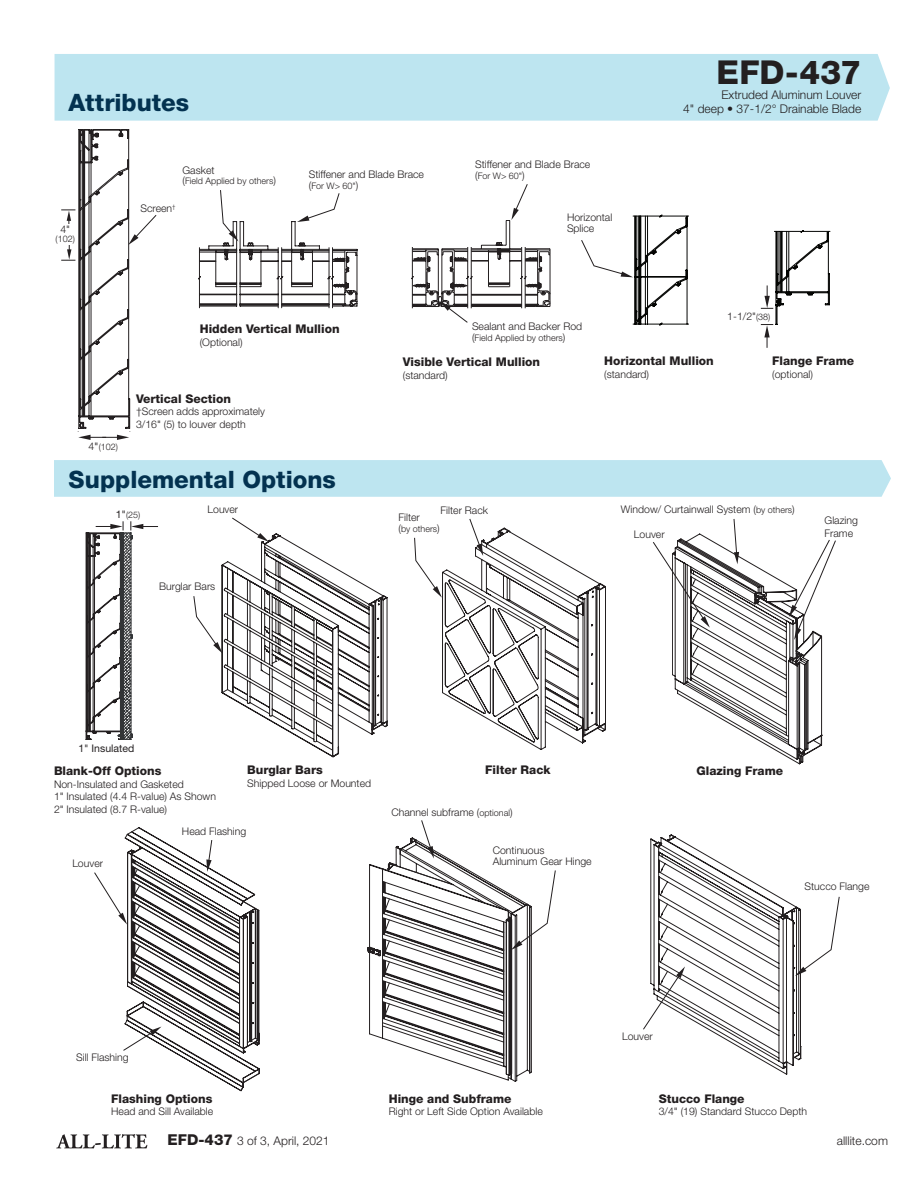
<style>
.page{position:relative;width:918px;height:1188px;background:#fff}
.page>*{position:absolute;margin:0;border:0;box-sizing:border-box;transform-origin:0 0}
.MODEL_COPY{font:800 33px "Helvetica Neue LT Std";color:#231f20}
.TITLE_BLUE{font:800 24px "Helvetica Neue LT Std";color:#033250}
.MODEL_W_IMAGE{font:800 12px "Helvetica Neue LT Std";color:#231f20}
.Body_Copy{font:300 12px "Helvetica Neue LT Std";color:#231f20}
.MODEL_COPY-2{font:300 12px "Helvetica Neue LT Std";color:#231f20}
.Body_Copy-2{font:300 10.5px/12.6px "Helvetica Neue LT Std";color:#231f20}
.Body_Copy-3{font:10.5px "Helvetica Neue LT Std";color:#231f20}
.Body_Copy-4{font:300 9px "Helvetica Neue LT Std";color:#231f20}
.t1{font:7.95px "Myriad Pro";color:#231f20}
.s1{font-size:10.5px}
.s2{font-size:9px}
.s3{font-weight:400;font-size:10.5px}
.s4{font-weight:800;font-size:15px}
</style>
<div class="page">
<div style="left:54px;top:460px;width:837px;height:37px;background:#bde5f0"></div>
<div style="left:55px;top:54px;width:835px;height:67px;background:#bde5f0"></div>
<svg style="left:198px;top:190px;width:159px;height:118px"></svg>
<svg style="left:411px;top:184px;width:139px;height:139px"></svg>
<svg style="left:581px;top:215px;width:108px;height:110px"></svg>
<svg style="left:62px;top:129px;width:95px;height:311px"></svg>
<svg style="left:761px;top:230px;width:69px;height:118px"></svg>
<svg style="left:86px;top:521px;width:72px;height:219px"></svg>
<svg style="left:193px;top:518px;width:194px;height:239px"></svg>
<svg style="left:414px;top:518px;width:192px;height:232px"></svg>
<svg style="left:94px;top:827px;width:166px;height:264px"></svg>
<svg style="left:367px;top:820px;width:189px;height:262px"></svg>
<svg style="left:643px;top:835px;width:197px;height:239px"></svg>
<svg style="left:653px;top:519px;width:183px;height:245px"></svg>
<svg style="left:56px;top:1134px;width:91px;height:14px"></svg>
<p class="TITLE_BLUE" style="left:69px;top:88px;width:122px">Attributes</p>
<p class="Body_Copy-2" style="left:183px;top:164px;width:34px">Gasket</p>
<p class="Body_Copy-4" style="left:183px;top:176px;width:95px"><span class="s1">(</span>Field Applied by others<span class="s1">)</span></p>
<p class="Body_Copy-2" style="left:60px;top:223px;width:11px">4"</p>
<p class="Body_Copy-4" style="left:56px;top:234px;width:21px">(102)</p>
<p class="Body_Copy-2" style="left:141px;top:202px;width:37px">Screen<sup>†</sup></p>
<p class="Body_Copy-2" style="left:309px;top:168px;width:117px">Stiffener and Blade Brace</p>
<p class="Body_Copy-4" style="left:309px;top:180px;width:51px"><span class="s1">(</span>For W&gt; 60"<span class="s1">)</span></p>
<p class="MODEL_W_IMAGE" style="left:200px;top:322px;width:141px">Hidden Vertical Mullion</p>
<p class="Body_Copy-2" style="left:200px;top:335px;width:44px">(Optional)</p>
<p class="Body_Copy-2" style="left:475px;top:158px;width:117px">Stiffener and Blade Brace</p>
<p class="Body_Copy-4" style="left:475px;top:170px;width:51px"><span class="s1">(</span>For W&gt; 60"<span class="s1">)</span></p>
<p class="Body_Copy-2" style="left:567px;top:211px;width:47px">Horizontal</p>
<p class="Body_Copy-2" style="left:567px;top:221px;width:29px">Splice</p>
<p class="Body_Copy-2" style="left:472px;top:320px;width:112px">Sealant and Backer Rod</p>
<p class="Body_Copy-4" style="left:472px;top:332px;width:95px"><span class="s1">(</span>Field Applied by others<span class="s1">)</span></p>
<p class="MODEL_COPY" style="left:717px;top:53px;width:146px">EFD-437</p>
<p class="MODEL_COPY-2" style="left:721px;top:87px;width:141px">Extruded Aluminum Louver</p>
<p class="Body_Copy" style="left:683px;top:102px;width:179px">4" deep • 37-1/2° Drainable Blade</p>
<p class="Body_Copy-2" style="left:727px;top:310px;width:45px">1-1/2"<span class="s2">(38)</span></p>
<p class="Body_Copy-4" style="left:88px;top:441px;width:31px"><span class="s1">4</span><span class="s3">"</span>(102)</p>
<p class="MODEL_W_IMAGE" style="left:136px;top:391px;width:96px">Vertical Section</p>
<p class="Body_Copy-2" style="left:136px;top:405px;width:130px">†Screen adds approximately<br>3/16" (5) to louver depth</p>
<p class="TITLE_BLUE" style="left:69px;top:465px;width:269px">Supplemental Options</p>
<p class="Body_Copy-4" style="left:116px;top:510px;width:26px"><span class="s3">1"</span>(25)</p>
<p class="Body_Copy-2" style="left:208px;top:502px;width:32px">Louver</p>
<p class="Body_Copy-2" style="left:159px;top:580px;width:58px">Burglar Bars</p>
<p class="MODEL_W_IMAGE" style="left:403px;top:355px;width:139px">Visible Vertical Mullion</p>
<p class="Body_Copy-2" style="left:403px;top:368px;width:46px">(standard)</p>
<p class="Body_Copy-2" style="left:441px;top:503px;width:49px">Filter Rack</p>
<p class="Body_Copy-2" style="left:399px;top:511px;width:23px">Filter</p>
<p class="Body_Copy-4" style="left:399px;top:523px;width:43px"><span class="s1">(</span>by others<span class="s1">)</span></p>
<p class="MODEL_W_IMAGE" style="left:604px;top:354px;width:111px">Horizontal Mullion</p>
<p class="Body_Copy-2" style="left:604px;top:368px;width:46px">(standard)</p>
<p class="MODEL_W_IMAGE" style="left:772px;top:354px;width:84px">Flange Frame</p>
<p class="Body_Copy-2" style="left:772px;top:368px;width:42px">(optional)</p>
<p class="Body_Copy-2" style="left:621px;top:503px;width:175px">Window/ Curtainwall System (<span class="s2">by others</span>)</p>
<p class="Body_Copy-2" style="left:634px;top:527px;width:32px">Louver</p>
<p class="Body_Copy-2" style="left:825px;top:514px;width:35px">Glazing</p>
<p class="Body_Copy-2" style="left:825px;top:527px;width:30px">Frame</p>
<p class="Body_Copy-3" style="left:78px;top:742px;width:58px">1" Insulated</p>
<p class="MODEL_W_IMAGE" style="left:54px;top:764px;width:109px">Blank-Off Options</p>
<p class="Body_Copy-2" style="left:54px;top:777px;width:131px">Non-Insulated and Gasketed</p>
<p class="Body_Copy-2" style="left:54px;top:790px;width:164px">1" Insulated (4.4 R-value) As Shown</p>
<p class="Body_Copy-2" style="left:54px;top:803px;width:115px">2" Insulated (8.7 R-value)</p>
<p class="MODEL_W_IMAGE" style="left:247px;top:763px;width:77px">Burglar Bars</p>
<p class="Body_Copy-2" style="left:247px;top:776px;width:125px">Shipped Loose or Mounted</p>
<p class="Body_Copy-2" style="left:72px;top:857px;width:32px">Louver</p>
<p class="Body_Copy-2" style="left:182px;top:825px;width:66px">Head Flashing</p>
<p class="MODEL_W_IMAGE" style="left:485px;top:763px;width:67px">Filter Rack</p>
<p class="Body_Copy-2" style="left:392px;top:806px;width:123px">Channel subframe (<span class="s2">optional</span>)</p>
<p class="Body_Copy-2" style="left:493px;top:844px;width:53px">Continuous</p>
<p class="Body_Copy-2" style="left:493px;top:855px;width:100px">Aluminum Gear Hinge</p>
<p class="MODEL_W_IMAGE" style="left:696px;top:764px;width:88px">Glazing Frame</p>
<p class="Body_Copy-2" style="left:805px;top:880px;width:66px">Stucco Flange</p>
<p class="Body_Copy-2" style="left:76px;top:1051px;width:54px">Sill Flashing</p>
<p class="MODEL_W_IMAGE" style="left:111px;top:1091px;width:103px">Flashing Options</p>
<p class="Body_Copy-2" style="left:111px;top:1105px;width:104px">Head and Sill Available</p>
<p class="MODEL_W_IMAGE" style="left:389px;top:1091px;width:124px">Hinge and Subframe</p>
<p class="Body_Copy-2" style="left:389px;top:1105px;width:156px">Right or Left Side Option Available</p>
<p class="t1" style="left:394px;top:1097px;width:87px">Right or Left Hand Option</p>
<p class="Body_Copy-2" style="left:622px;top:1030px;width:32px">Louver</p>
<p class="MODEL_W_IMAGE" style="left:659px;top:1091px;width:87px">Stucco Flange</p>
<p class="Body_Copy-2" style="left:659px;top:1105px;width:150px">3/4" (19) Standard Stucco Depth</p>
<p class="Body_Copy" style="left:168px;top:1133px;width:163px"><span class="s4">EFD-437</span> 3 of 3, April, 2021</p>
<p class="Body_Copy" style="left:837px;top:1133px;width:53px">alllite.com</p>
</div>
